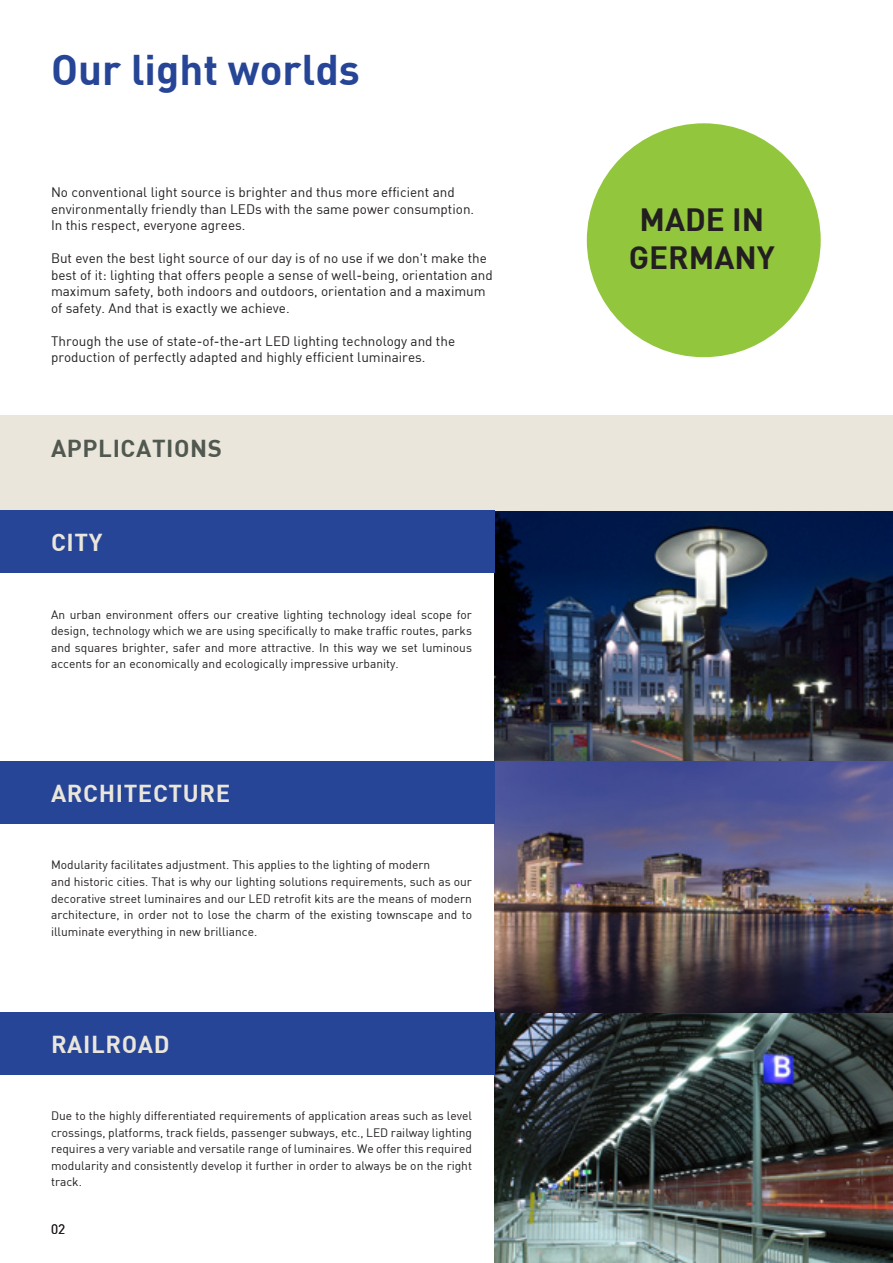
<style>
.page{position:relative;width:893px;height:1263px;background:#fff}
.page>*{position:absolute;margin:0;border:0;box-sizing:border-box;transform-origin:0 0}
.t1{font:700 42px "DIN";color:#264596}
.t2{font:700 31.5px/37.8px "DIN";color:#231f20;text-align:center}
.Opener_Title{font:700 24px "DIN";letter-spacing:.025em;color:#eae6dc}
.Opener_Title-2{font:700 24px "DIN";letter-spacing:.025em;color:#505850}
.Body{font:13.5px/16.5px "DIN";color:#231f20}
.Body-2{font:12px/16.5px "DIN";color:#231f20;text-align:justify}
</style>
<div class="page">
<img style="left:494px;top:510px;width:399px;height:753px">
<div style="left:587px;top:123px;width:234px;height:234px;background:#92c63d;border-radius:50%"></div>
<div style="left:0;top:415px;width:893px;height:95px;background:#eae6dc"></div>
<hr style="left:892px;top:0;width:1px;height:62px;background:#264596">
<hr style="left:892px;top:259px;width:1px;height:63px;background:#264596">
<hr style="left:892px;top:510px;width:1px;height:63px;background:#264596">
<div style="left:0;top:510px;width:494px;height:63px;background:#264596"></div>
<div style="left:0;top:761px;width:494px;height:62px;background:#264596"></div>
<div style="left:0;top:1012px;width:495px;height:62px;background:#264596"></div>
<hr style="left:892px;top:761px;width:1px;height:62px;background:#264596">
<h1 class="t1" style="left:51px;top:42px;width:310px">Our light worlds</h1>
<p class="Body" style="left:51px;top:184px;width:405px">No conventional light source is brighter and thus more efficient and</p>
<p class="Body" style="left:51px;top:200px;width:425px">environmentally friendly than LEDs with the same power consumption.<br>In this respect, everyone agrees.</p>
<p class="Body" style="left:51px;top:250px;width:443px">But even the best light source of our day is of no use if we don't make the best of it: lighting that offers people a sense of well-being, orientation and maximum safety, both indoors and outdoors, orientation and a maximum of safety. And that is exactly we achieve.</p>
<p class="Body" style="left:51px;top:332px;width:406px">Through the use of state-of-the-art LED lighting technology and the</p>
<p class="Body" style="left:51px;top:349px;width:376px">production of perfectly adapted and highly efficient luminaires.</p>
<p class="Opener_Title-2" style="left:51px;top:432px;width:173px">APPLICATIONS</p>
<p class="Opener_Title" style="left:51px;top:527px;width:53px">CITY</p>
<p class="Body-2" style="left:51px;top:606px;width:422px">An urban environment offers our creative lighting technology ideal scope for design, technology which we are using specifically to make traffic routes, parks and squares brighter, safer and more attractive. In this way we set luminous accents for an economically and ecologically impressive urbanity.</p>
<p class="Opener_Title" style="left:51px;top:778px;width:181px">ARCHITECTURE</p>
<p class="Body-2" style="left:51px;top:857px;width:381px">Modularity facilitates adjustment. This applies to the lighting of modern</p>
<p class="Body-2" style="left:51px;top:873px;width:422px">and historic cities. That is why our lighting solutions requirements, such as our decorative street luminaires and our LED retrofit kits are the means of modern architecture, in order not to lose the charm of the existing townscape and to illuminate everything in new brilliance.</p>
<p class="Opener_Title" style="left:51px;top:1029px;width:120px">RAILROAD</p>
<p class="Body-2" style="left:51px;top:1107px;width:422px">Due to the highly differentiated requirements of application areas such as level crossings, platforms, track fields, passenger subways, etc., LED railway lighting requires a very variable and versatile range of luminaires. We offer this required modularity and consistently develop it further in order to always be on the right track.</p>
<p class="Body" style="left:51px;top:1220px;width:16px">02</p>
<p class="t2" style="left:629px;top:199px;width:148px">MADE IN<br>GERMANY</p>
</div>
